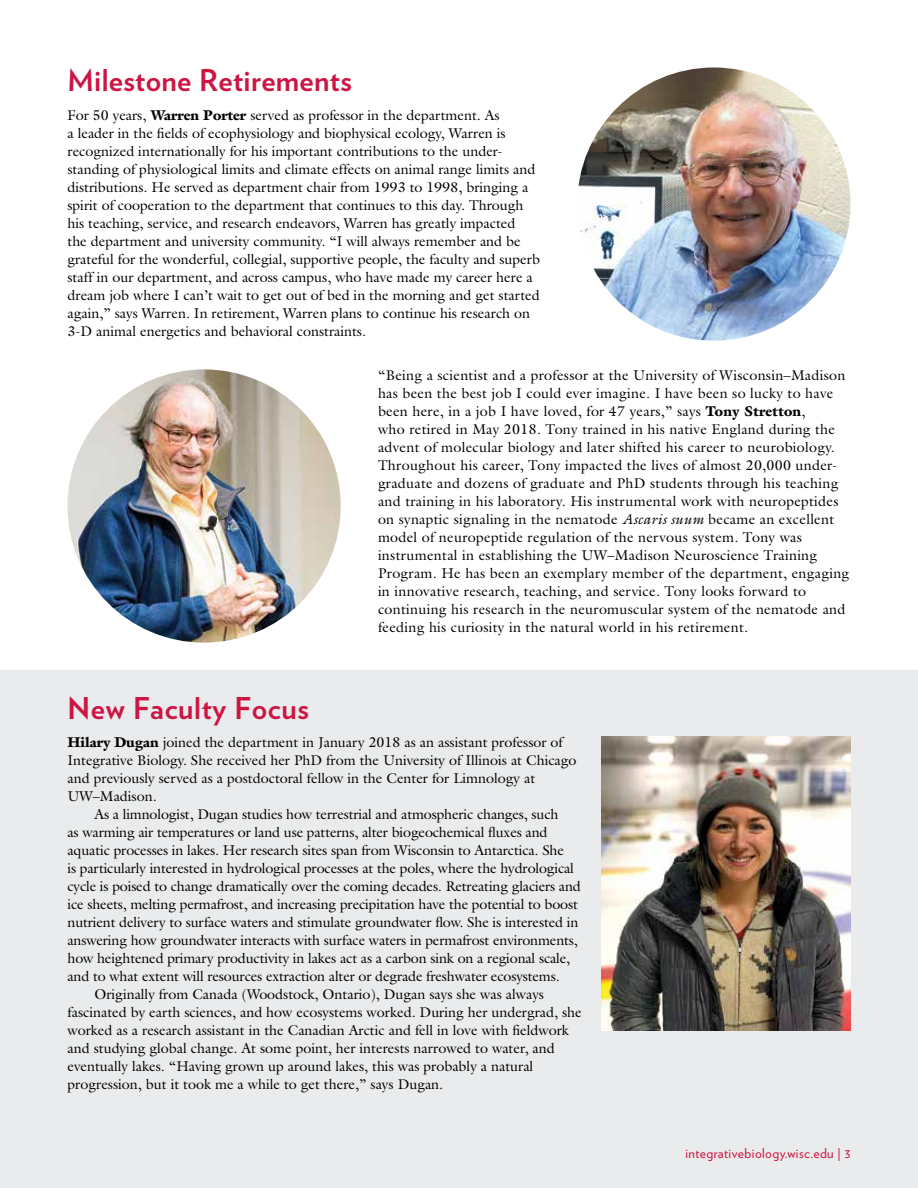
<style>
.page{position:relative;width:918px;height:1188px;background:#fff}
.page>*{position:absolute;margin:0;border:0;box-sizing:border-box;transform-origin:0 0}
.H1_Gray_underline{font:700 30px "Verlag";letter-spacing:.01em;color:#cd1543}
.T1{font:14.25px/18px "Galliard Std";color:#000}
.T1-2{font:14.25px/18px "Galliard Std";letter-spacing:.02em;color:#000}
.text_galliard_9_5_12{font:13.5px "Verlag";letter-spacing:.03em;color:#cd1543}
.s1{font-weight:900}
.s2{font-style:italic}
</style>
<div class="page">
<img style="left:68px;top:369px;width:273px;height:274px;border-radius:137px">
<div style="left:0;top:671px;width:918px;height:517px;background:#e9ebec"></div>
<img style="left:577px;top:68px;width:273px;height:273px;border-radius:137px">
<img style="left:602px;top:736px;width:248px;height:294px">
<h1 class="H1_Gray_underline" style="left:68px;top:57px;width:286px">Milestone Retirements</h1>
<p class="T1" style="left:68px;top:106px;width:474px">For 50 years, <span class="s1">Warren Porter</span> served as professor in the department. As<br>a leader in the fields of ecophysiology and biophysical ecology, Warren is recognized internationally for his important contributions to the under&shy;standing of physiological limits and climate effects on animal range limits and distributions. He served as department chair from 1993 to 1998, bringing a spirit of cooperation to the department that continues to this day. Through his teaching, service, and research endeavors, Warren has greatly impacted<br>the department and university community. “I will always remember and be grateful for the wonderful, collegial, supportive people, the faculty and superb staff in our department, and across campus, who have made my career here a dream job where I can’t wait to get out of bed in the morning and get started again,” says Warren. In retirement, Warren plans to continue his research on 3-D animal energetics and behavioral constraints.</p>
<p class="H1_Gray_underline" style="left:68px;top:685px;width:243px">New Faculty Focus</p>
<p class="T1-2" style="left:378px;top:366px;width:473px">“Being a scientist and a professor at the University of Wisconsin–Madison has been the best job I could ever imagine. I have been so lucky to have been here, in a job I have loved, for 47 years,” says <span class="s1">Tony Stretton</span>,<br>who retired in May 2018. Tony trained in his native England during the advent of molecular biology and later shifted his career to neurobiology.<br>Throughout his career, Tony impacted the lives of almost 20,000 under&shy;graduate and dozens of graduate and PhD students through his teaching and training in his laboratory. His instrumental work with neuropeptides on synaptic signaling in the nematode <span class="s2">Ascaris suum</span> became an excellent model of neuropeptide regulation of the nervous system. Tony was instrumental in establishing the UW–Madison Neuroscience Training Program. He has been an exemplary member of the department, engaging in innovative research, teaching, and service. Tony looks forward to continuing his research in the neuromuscular system of the nematode and feeding his curiosity in the natural world in his retirement.</p>
<p class="T1" style="left:68px;top:733px;width:511px"><span class="s1">Hilary Dugan</span> joined the department in January 2018 as an assistant professor of Integrative Biology. She received her PhD from the University of Illinois at Chicago and previously served as a postdoctoral fellow in the Center for Limnology at UW–Madison.</p>
<p class="T1" style="left:68px;top:805px;width:515px;text-indent:27px">As a limnologist, Dugan studies how terrestrial and atmospheric changes, such<br>as warming air temperatures or land use patterns, alter biogeochemical fluxes and aquatic processes in lakes. Her research sites span from Wisconsin to Antarctica. She<br>is particularly interested in hydrological processes at the poles, where the hydrological cycle is poised to change dramatically over the coming decades. Retreating glaciers and ice sheets, melting permafrost, and increasing precipitation have the potential to boost nutrient delivery to surface waters and stimulate groundwater flow. She is interested in answering how groundwater interacts with surface waters in permafrost environments, how heightened primary productivity in lakes act as a carbon sink on a regional scale, and to what extent will resources extraction alter or degrade freshwater ecosystems.</p>
<p class="T1" style="left:68px;top:985px;width:516px;text-indent:27px">Originally from Canada (Woodstock, Ontario), Dugan says she was always fascinated by earth sciences, and how ecosystems worked. During her undergrad, she worked as a research assistant in the Canadian Arctic and fell in love with fieldwork and studying global change. At some point, her interests narrowed to water, and eventually lakes. “Having grown up around lakes, this was probably a natural progression, but it took me a while to get there,” says Dugan.</p>
<p class="text_galliard_9_5_12" style="left:685px;top:1143px;width:167px">integrativebiology.wisc.edu | 3</p>
</div>
